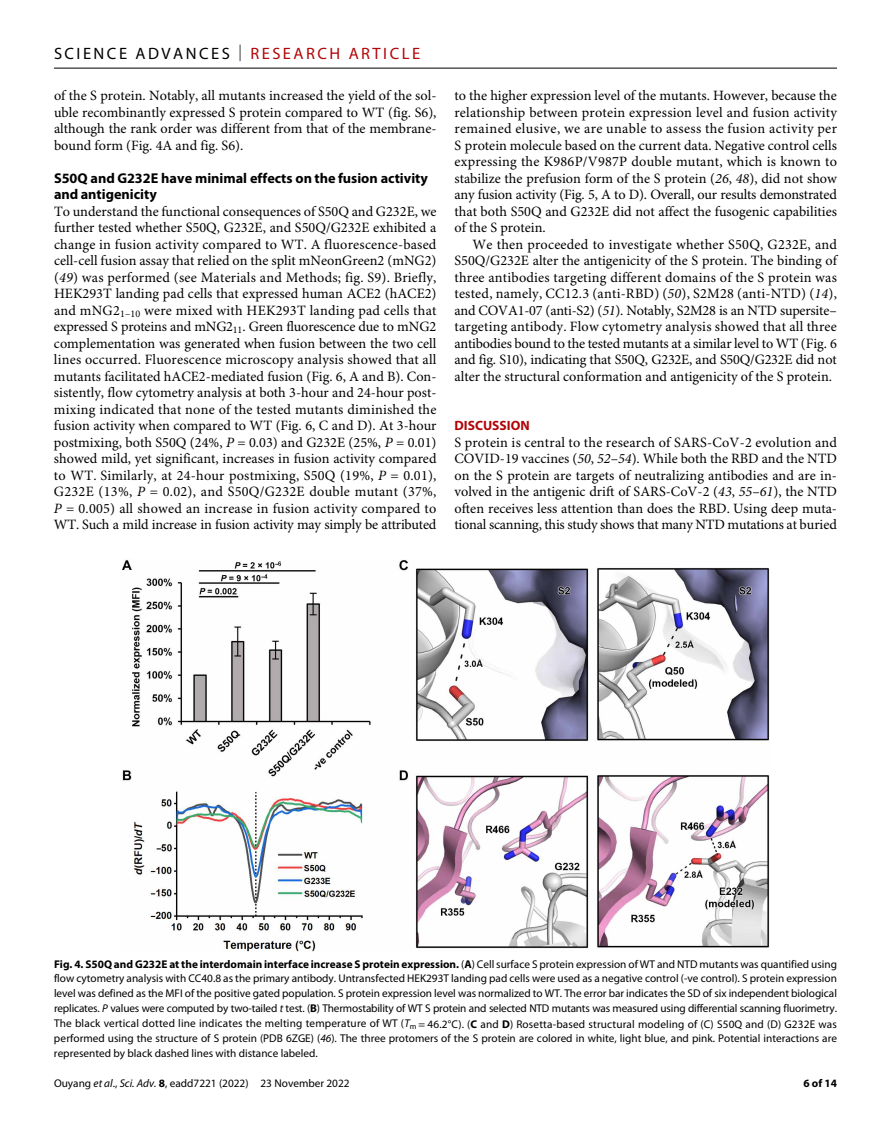
<style>
.page{position:relative;width:891px;height:1134px;background:#fff}
.page>*{position:absolute;margin:0;border:0;box-sizing:border-box;transform-origin:0 0}
.t1{font:16.5px "Myriad Pro";letter-spacing:.15em;color:#000}
.t2{font:14.25px/16.5px "Minion Pro";color:#000;text-align:justify}
.t3{font:700 14.25px/16.5px "Myriad Pro";color:#000}
.t4{font:700 13.5px "Myriad Pro";color:#b10508}
.t5{font:11.25px/15px "Myriad Pro";color:#000;text-align:justify}
.t6{font:700 11.25px "Myriad Pro";color:#000}
.s1{font-weight:300}
.s2{color:#b10508}
.s3{font-style:italic}
.s4{font-weight:700}
</style>
<div class="page">
<hr style="left:54px;top:68px;width:783px;height:1px;background:#000">
<img style="left:122px;top:560px;width:648px;height:391px">
<p class="t1" style="left:54px;top:40px;width:368px">SCIENCE ADVANCES <span class="s1">|</span> <span class="s2">RESEARCH ARTICLE</span></p>
<p class="t2" style="left:54px;top:89px;width:384px">of the S protein. Notably, all mutants increased the yield of the sol&shy;uble recombinantly expressed S protein compared to WT (fig. S6), although the rank order was different from that of the membrane&shy;bound form (Fig. 4A and fig. S6).</p>
<p class="t3" style="left:54px;top:168px;width:375px">S50Q and G232E have minimal effects on the fusion activity and antigenicity</p>
<p class="t2" style="left:54px;top:204px;width:384px">To understand the functional consequences of S50Q and G232E, we further tested whether S50Q, G232E, and S50Q/G232E exhibited a change in fusion activity compared to WT. A fluorescence-based cell-cell fusion assay that relied on the split mNeonGreen2 (mNG2) (<span class="s3">49</span>) was performed (see Materials and Methods; fig. S9). Briefly, HEK293T landing pad cells that expressed human ACE2 (hACE2) and mNG2<sub>1–10</sub> were mixed with HEK293T landing pad cells that expressed S proteins and mNG2<sub>11</sub>. Green fluorescence due to mNG2 complementation was generated when fusion between the two cell lines occurred. Fluorescence microscopy analysis showed that all mutants facilitated hACE2-mediated fusion (Fig. 6, A and B). Con&shy;sistently, flow cytometry analysis at both 3-hour and 24-hour post&shy;mixing indicated that none of the tested mutants diminished the fusion activity when compared to WT (Fig. 6, C and D). At 3-hour postmixing, both S50Q (24%, <span class="s3">P</span> = 0.03) and G232E (25%, <span class="s3">P</span> = 0.01) showed mild, yet significant, increases in fusion activity compared to WT. Similarly, at 24-hour postmixing, S50Q (19%, <span class="s3">P</span> = 0.01), G232E (13%, <span class="s3">P</span> = 0.02), and S50Q/G232E double mutant (37%, <span class="s3">P</span> = 0.005) all showed an increase in fusion activity compared to WT. Such a mild increase in fusion activity may simply be attributed</p>
<p class="t2" style="left:454px;top:89px;width:384px">to the higher expression level of the mutants. However, because the relationship between protein expression level and fusion activity remained elusive, we are unable to assess the fusion activity per S protein molecule based on the current data. Negative control cells expressing the K986P/V987P double mutant, which is known to stabilize the prefusion form of the S protein (<span class="s3">26</span>, <span class="s3">48</span>), did not show any fusion activity (Fig. 5, A to D). Overall, our results demonstrated that both S50Q and G232E did not affect the fusogenic capabilities of the S protein.</p>
<p class="t2" style="left:454px;top:237px;width:384px;text-indent:18px">We then proceeded to investigate whether S50Q, G232E, and S50Q/G232E alter the antigenicity of the S protein. The binding of three antibodies targeting different domains of the S protein was tested, namely, CC12.3 (anti-RBD) (<span class="s3">50</span>), S2M28 (anti-NTD) (<span class="s3">14</span>), and COVA1-07 (anti-S2) (<span class="s3">51</span>). Notably, S2M28 is an NTD supersite– targeting antibody. Flow cytometry analysis showed that all three antibodies bound to the tested mutants at a similar level to WT (Fig. 6 and fig. S10), indicating that S50Q, G232E, and S50Q/G232E did not alter the structural conformation and antigenicity of the S protein.</p>
<p class="t4" style="left:454px;top:415px;width:77px">DISCUSSION</p>
<p class="t2" style="left:454px;top:435px;width:384px">S protein is central to the research of SARS-CoV-2 evolution and COVID-19 vaccines (<span class="s3">50</span>, <span class="s3">52</span>–<span class="s3">54</span>). While both the RBD and the NTD on the S protein are targets of neutralizing antibodies and are in&shy;volved in the antigenic drift of SARS-CoV-2 (<span class="s3">43</span>, <span class="s3">55</span>–<span class="s3">61</span>), the NTD often receives less attention than does the RBD. Using deep muta&shy;tional scanning, this study shows that many NTD mutations at buried</p>
<p class="t5" style="left:54px;top:956px;width:785px"><span class="s4">Fig. 4. S50Q and G232E at the interdomain interface increase S protein expression.</span> (<span class="s4">A</span>) Cell surface S protein expression of WT and NTD mutants was quantified using flow cytometry analysis with CC40.8 as the primary antibody. Untransfected HEK293T landing pad cells were used as a negative control (-ve control). S protein expression level was defined as the MFI of the positive gated population. S protein expression level was normalized to WT. The error bar indicates the SD of six independent biological replicates. <span class="s3">P</span> values were computed by two-tailed <span class="s3">t</span> test. (<span class="s4">B</span>) Thermostability of WT S protein and selected NTD mutants was measured using differential scanning fluorimetry.<br>The black vertical dotted line indicates the melting temperature of WT (<span class="s3">T</span><sub>m</sub> = 46.2°C). (<span class="s4">C</span> and <span class="s4">D</span>) Rosetta-based structural modeling of (C) S50Q and (D) G232E was performed using the structure of S protein (PDB 6ZGE) (<span class="s3">46</span>). The three protomers of the S protein are colored in white, light blue, and pink. Potential interactions are represented by black dashed lines with distance labeled.</p>
<p class="t5" style="left:54px;top:1076px;width:297px">Ouyang <span class="s3">et al</span>., <span class="s3">Sci. Adv.</span> <span class="s4">8</span>, eadd7221 (2022) 23 November 2022</p>
<p class="t6" style="left:803px;top:1074px;width:35px">6 of 14</p>
</div>
